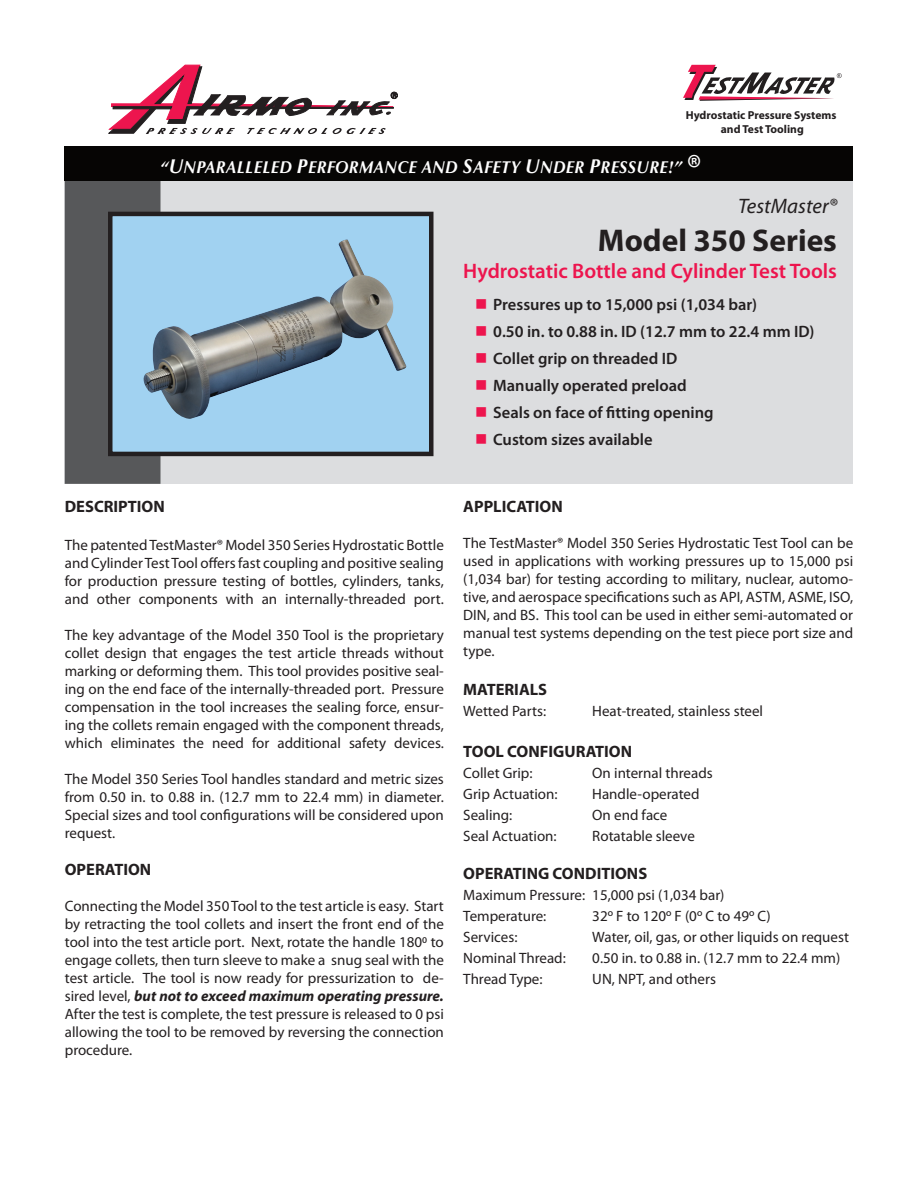
<style>
.page{position:relative;width:918px;height:1188px;background:#fff}
.page>*{position:absolute;margin:0;border:0;box-sizing:border-box;transform-origin:0 0}
.t1{font:38.4px "Myriad Pro";color:#fff;scale:.92 1}
.t2{font:700 31.5px "Myriad Pro";color:#231f20}
.t3{font:600 21px "Myriad Pro";color:#ed154e}
.t4{font:italic 21px "Myriad Pro";color:#231f20}
.t5{font:italic 700 17.25px "Optima LT Std";letter-spacing:.025em;color:#fff;scale:.92 1}
.t6{font:600 16.5px "Myriad Pro";color:#231f20}
.t7{font:700 16.5px "Myriad Pro";color:#231f20}
.t8{font:15px/18px "Myriad Pro";color:#231f20;text-align:justify}
.t9{font:700 11.55px/13.8px "Myriad Pro";color:#231f20;text-align:center}
.s1{font-size:20.1px}
.s2{color:#ed154e}
.s3{font-weight:700;font-style:italic}
</style>
<div class="page">
<div style="left:65px;top:149px;width:788px;height:335px;background:#dcdddf"></div>
<svg style="left:683px;top:65px;width:159px;height:36px"></svg>
<div style="left:65px;top:149px;width:95px;height:335px;background:#57585a"></div>
<div style="left:65px;top:147px;width:788px;height:34px;background:#060504"></div>
<div style="left:110px;top:214px;width:321px;height:240px;background:#a1d2f1"></div>
<div style="left:108px;top:212px;width:326px;height:244px;border:4px solid #231f20"></div>
<img style="left:143px;top:239px;width:264px;height:180px">
<svg style="left:108px;top:65px;width:290px;height:69px"></svg>
<p class="t9" style="left:686px;top:108px;width:152px">Hydrostatic Pressure Systems and Test Tooling</p>
<p class="t5" style="left:160px;top:157px;width:568px">“<span class="s1">U</span>NPARALLELED <span class="s1">P</span>ERFORMANCE AND <span class="s1">S</span>AFETY <span class="s1">U</span>NDER <span class="s1">P</span>RESSURE!”</p>
<h1 class="t1" style="left:687px;top:144px;width:18px">®</h1>
<h3 class="t4" style="left:738px;top:193px;width:100px">TestMaster®</h3>
<h2 class="t2" style="left:598px;top:219px;width:241px">Model 350 Series</h2>
<h3 class="t3" style="left:463px;top:257px;width:375px">Hydrostatic Bottle and Cylinder Test Tools</h3>
<p class="t6" style="left:475px;top:294px;width:284px"><span class="s2">■</span> Pressures up to 15,000 psi (1,034 bar)</p>
<p class="t6" style="left:475px;top:321px;width:341px"><span class="s2">■</span> 0.50 in. to 0.88 in. ID (12.7 mm to 22.4 mm ID)</p>
<p class="t6" style="left:475px;top:348px;width:204px"><span class="s2">■</span> Collet grip on threaded ID</p>
<p class="t6" style="left:475px;top:375px;width:213px"><span class="s2">■</span> Manually operated preload</p>
<p class="t6" style="left:475px;top:402px;width:240px"><span class="s2">■</span> Seals on face of fitting opening</p>
<p class="t6" style="left:475px;top:429px;width:179px"><span class="s2">■</span> Custom sizes available</p>
<p class="t7" style="left:65px;top:496px;width:102px">DESCRIPTION</p>
<p class="t8" style="left:65px;top:535px;width:381px">The patented TestMaster® Model 350 Series Hydrostatic Bottle and Cylinder Test Tool offers fast coupling and positive sealing for production pressure testing of bottles, cylinders, tanks, and other components with an internally-threaded port.</p>
<p class="t8" style="left:65px;top:625px;width:381px">The key advantage of the Model 350 Tool is the proprietary collet design that engages the test article threads without marking or deforming them. This tool provides positive seal&shy;ing on the end face of the internally-threaded port. Pressure compensation in the tool increases the sealing force, ensur&shy;ing the collets remain engaged with the component threads, which eliminates the need for additional safety devices.</p>
<p class="t8" style="left:65px;top:769px;width:381px">The Model 350 Series Tool handles standard and metric sizes from 0.50 in. to 0.88 in. (12.7 mm to 22.4 mm) in diameter.<br>Special sizes and tool configurations will be considered upon request.</p>
<p class="t7" style="left:65px;top:859px;width:88px">OPERATION</p>
<p class="t8" style="left:65px;top:897px;width:381px">Connecting the Model 350 Tool to the test article is easy. Start by retracting the tool collets and insert the front end of the tool into the test article port. Next, rotate the handle 1800 to engage collets, then turn sleeve to make a snug seal with the test article. The tool is now ready for pressurization to de&shy;sired level, <span class="s3">but not to exceed maximum operating pressure.<br></span>After the test is complete, the test pressure is released to 0 psi allowing the tool to be removed by reversing the connection procedure.</p>
<p class="t7" style="left:463px;top:496px;width:101px">APPLICATION</p>
<p class="t8" style="left:463px;top:534px;width:391px">The TestMaster® Model 350 Series Hydrostatic Test Tool can be used in applications with working pressures up to 15,000 psi (1,034 bar) for testing according to military, nuclear, automo&shy;tive, and aerospace specifications such as API, ASTM, ASME, ISO, DIN, and BS. This tool can be used in either semi-automated or manual test systems depending on the test piece port size and type.</p>
<p class="t7" style="left:463px;top:679px;width:85px">MATERIALS</p>
<p class="t8" style="left:463px;top:702px;width:84px">Wetted Parts:</p>
<p class="t8" style="left:592px;top:702px;width:172px">Heat-treated, stainless steel</p>
<p class="t7" style="left:463px;top:741px;width:170px">TOOL CONFIGURATION</p>
<p class="t8" style="left:463px;top:764px;width:71px">Collet Grip:</p>
<p class="t8" style="left:592px;top:764px;width:122px">On internal threads</p>
<p class="t8" style="left:463px;top:785px;width:96px">Grip Actuation:</p>
<p class="t8" style="left:592px;top:785px;width:109px">Handle-operated</p>
<p class="t8" style="left:463px;top:806px;width:51px">Sealing:</p>
<p class="t8" style="left:592px;top:806px;width:77px">On end face</p>
<p class="t8" style="left:463px;top:827px;width:95px">Seal Actuation:</p>
<p class="t8" style="left:592px;top:827px;width:104px">Rotatable sleeve</p>
<p class="t7" style="left:463px;top:863px;width:185px">OPERATING CONDITIONS</p>
<p class="t8" style="left:463px;top:884px;width:263px;line-height:21px">Maximum Pressure: 15,000 psi (1,034 bar)<br>Temperature:</p>
<p class="t8" style="left:592px;top:907px;width:180px">32º F to 120º F (0º C to 49º C)</p>
<p class="t8" style="left:463px;top:928px;width:56px">Services:</p>
<p class="t8" style="left:592px;top:928px;width:258px">Water, oil, gas, or other liquids on request</p>
<p class="t8" style="left:463px;top:949px;width:104px">Nominal Thread:</p>
<p class="t8" style="left:592px;top:949px;width:250px">0.50 in. to 0.88 in. (12.7 mm to 22.4 mm)</p>
<p class="t8" style="left:463px;top:970px;width:81px">Thread Type:</p>
<p class="t8" style="left:592px;top:970px;width:125px">UN, NPT, and others</p>
</div>
